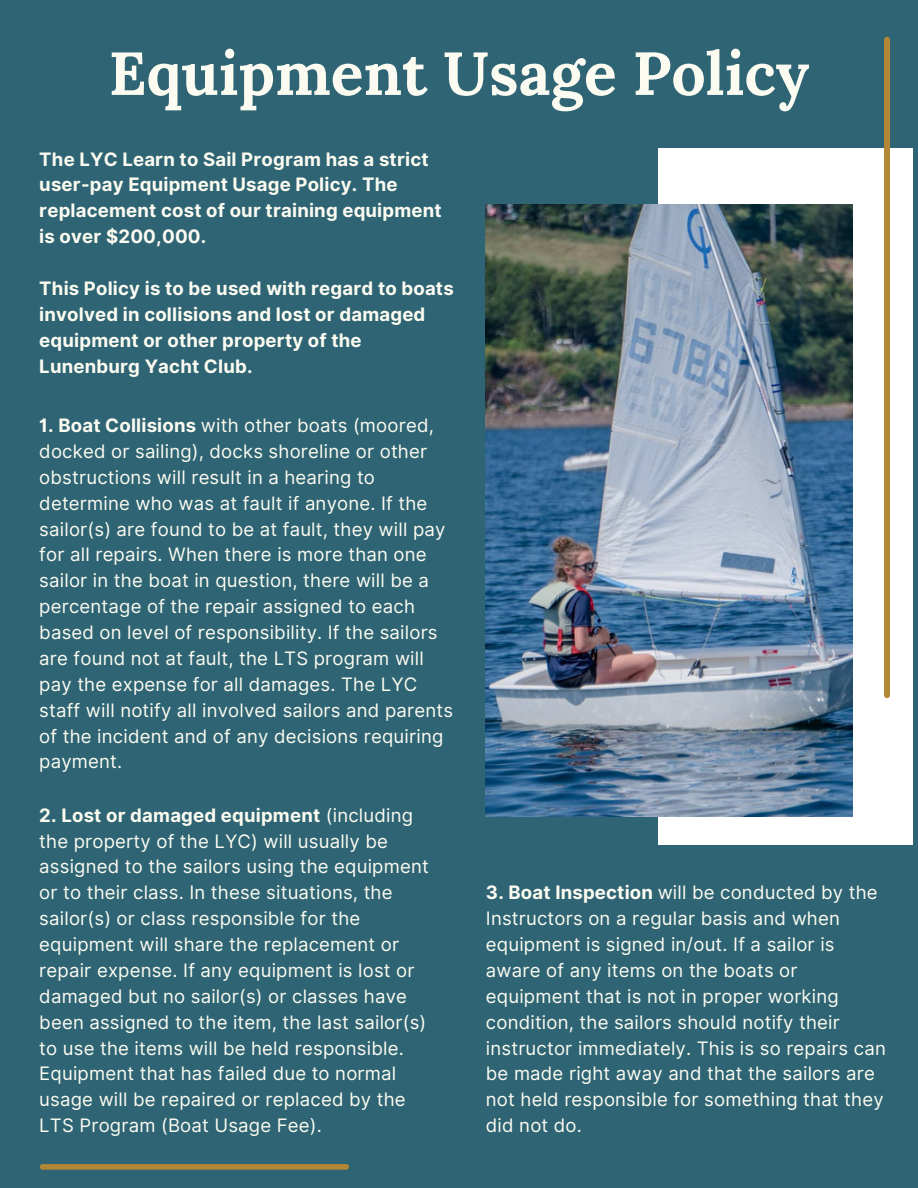
<style>
.page{position:relative;width:918px;height:1188px;background:#2e6473}
.page>*{position:absolute;margin:0;border:0;box-sizing:border-box;transform-origin:0 0}
.t1{font:700 60.6px "Lora";color:#fcfbf1}
.t2{font:18.6px/25.8px "Inter";letter-spacing:.01em;color:#fcfbf1}
.t3{font:700 18.6px/25.8px "Inter";letter-spacing:.01em;color:#fcfbf1}
.s1{font-weight:700}
</style>
<div class="page">
<div style="left:658px;top:148px;width:254px;height:697px;background:#fff"></div>
<img style="left:486px;top:205px;width:367px;height:612px">
<div style="left:43px;top:1164px;width:303px;height:6px;background:#b28735"></div>
<div style="left:884px;top:40px;width:6px;height:655px;background:#b28735"></div>
<p class="t1" style="left:109px;top:34px;width:702px">Equipment Usage Policy</p>
<p class="t3" style="left:39px;top:146px;width:404px">The LYC Learn to Sail Program has a strict user-pay Equipment Usage Policy. The replacement cost of our training equipment is over $200,000.</p>
<p class="t3" style="left:39px;top:275px;width:416px">This Policy is to be used with regard to boats involved in collisions and lost or damaged equipment or other property of the Lunenburg Yacht Club.</p>
<p class="t2" style="left:39px;top:412px;width:415px"><span class="s1">1. Boat Collisions</span> with other boats (moored, docked or sailing), docks shoreline or other obstructions will result in a hearing to determine who was at fault if anyone. If the sailor(s) are found to be at fault, they will pay for all repairs. When there is more than one sailor in the boat in question, there will be a percentage of the repair assigned to each based on level of responsibility. If the sailors are found not at fault, the LTS program will pay the expense for all damages. The LYC staff will notify all involved sailors and parents of the incident and of any decisions requiring payment.</p>
<p class="t2" style="left:39px;top:802px;width:391px"><span class="s1">2. Lost or damaged equipment</span> (including the property of the LYC) will usually be assigned to the sailors using the equipment or to their class. In these situations, the sailor(s) or class responsible for the equipment will share the replacement or repair expense. If any equipment is lost or damaged but no sailor(s) or classes have been assigned to the item, the last sailor(s) to use the items will be held responsible.<br>Equipment that has failed due to normal usage will be repaired or replaced by the LTS Program (Boat Usage Fee).</p>
<p class="t2" style="left:486px;top:880px;width:402px"><span class="s1">3. Boat Inspection</span> will be conducted by the Instructors on a regular basis and when equipment is signed in/out. If a sailor is aware of any items on the boats or equipment that is not in proper working condition, the sailors should notify their instructor immediately. This is so repairs can be made right away and that the sailors are not held responsible for something that they did not do.</p>
</div>
